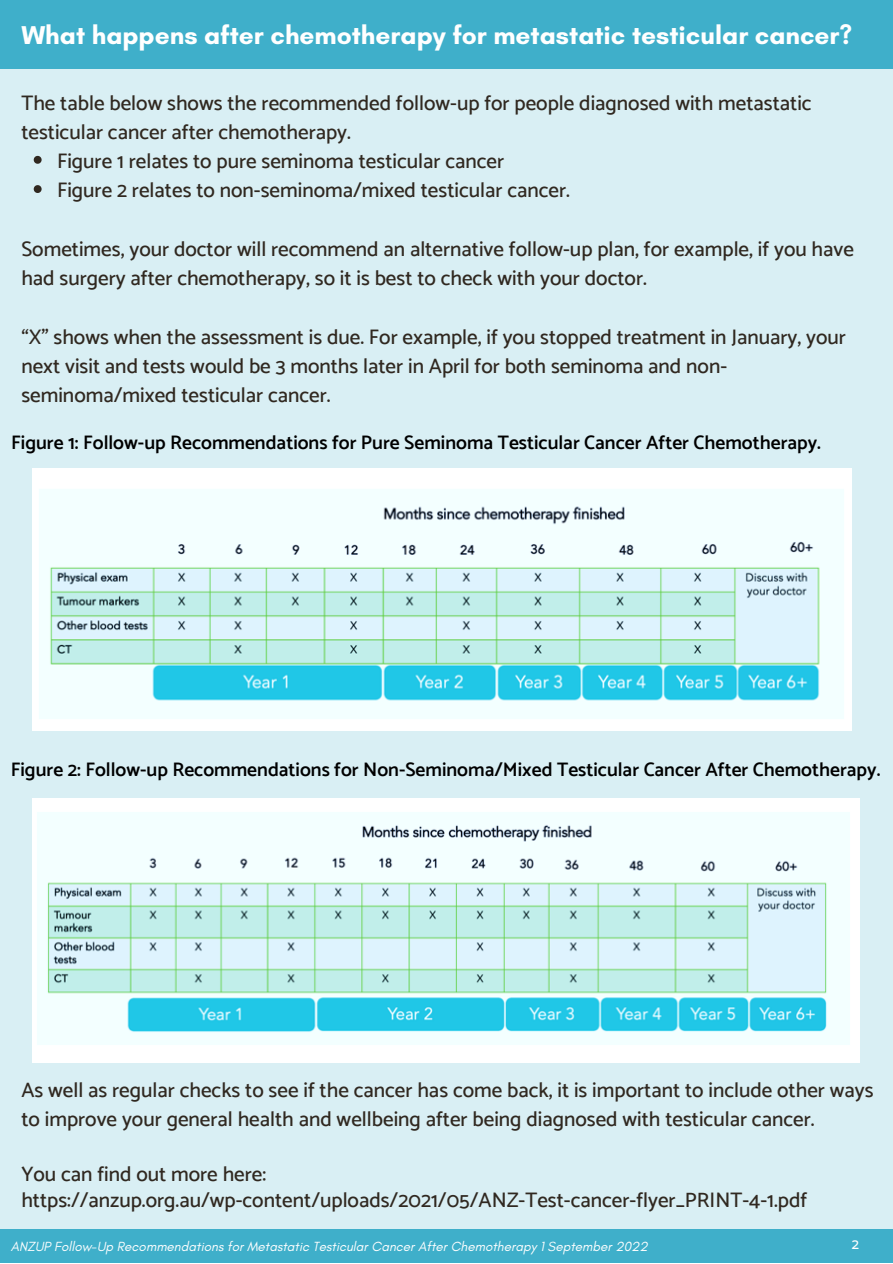
<style>
.page{position:relative;width:893px;height:1264px;background:#fff}
.page>*{position:absolute;margin:0;border:0;box-sizing:border-box;transform-origin:0 0}
.t1{font:700 26.25px "Glacial Indifference";color:#fff}
.t2{font:500 21px/29.2px "Catamaran";color:#302820}
.t3{font:600 19.5px "Catamaran";color:#000}
.t4{font:500 15px "Catamaran";color:#fff}
.t5{font:italic 13.5px "Glacial Indifference";color:#fff}
</style>
<div class="page">
<div style="left:0;top:0;width:892px;height:1262px;background:#d9eff4"></div>
<div style="left:0;top:0;width:892px;height:69px;background:#3fafca"></div>
<div style="left:0;top:1229px;width:892px;height:33px;background:#3fafca"></div>
<img style="left:33px;top:468px;width:818px;height:262px">
<img style="left:33px;top:798px;width:826px;height:264px">
<svg style="left:34px;top:156px;width:8px;height:8px"></svg>
<svg style="left:34px;top:185px;width:8px;height:8px"></svg>
<p class="t1" style="left:21px;top:19px;width:832px">What happens after chemotherapy for metastatic testicular cancer?</p>
<p class="t2" style="left:21px;top:88px;width:791px">The table below shows the recommended follow-up for people diagnosed with metastatic testicular cancer after chemotherapy.</p>
<p class="t2" style="left:57px;top:146px;width:514px">Figure 1 relates to pure seminoma testicular cancer<br>Figure 2 relates to non-seminoma/mixed testicular cancer.</p>
<p class="t2" style="left:21px;top:234px;width:834px">Sometimes, your doctor will recommend an alternative follow-up plan, for example, if you have had surgery after chemotherapy, so it is best to check with your doctor.</p>
<p class="t2" style="left:21px;top:322px;width:826px">“X” shows when the assessment is due. For example, if you stopped treatment in January, your next visit and tests would be 3 months later in April for both seminoma and non&shy;seminoma/mixed testicular cancer.</p>
<p class="t3" style="left:11px;top:430px;width:811px">Figure 1: Follow-up Recommendations for Pure Seminoma Testicular Cancer After Chemotherapy.</p>
<p class="t3" style="left:11px;top:758px;width:871px">Figure 2: Follow-up Recommendations for Non-Seminoma/Mixed Testicular Cancer After Chemotherapy.</p>
<p class="t2" style="left:21px;top:1075px;width:853px">As well as regular checks to see if the cancer has come back, it is important to include other ways to improve your general health and wellbeing after being diagnosed with testicular cancer.</p>
<p class="t2" style="left:21px;top:1161px;width:787px;line-height:25.8px">You can find out more here: https://anzup.org.au/wp-content/uploads/2021/05/ANZ-Test-cancer-flyer_PRINT-4-1.pdf</p>
<p class="t5" style="left:11px;top:1237px;width:638px">ANZUP Follow-Up Recommendations for Metastatic Testicular Cancer After Chemotherapy 1 September 2022</p>
<p class="t4" style="left:851px;top:1235px;width:9px">2</p>
</div>
